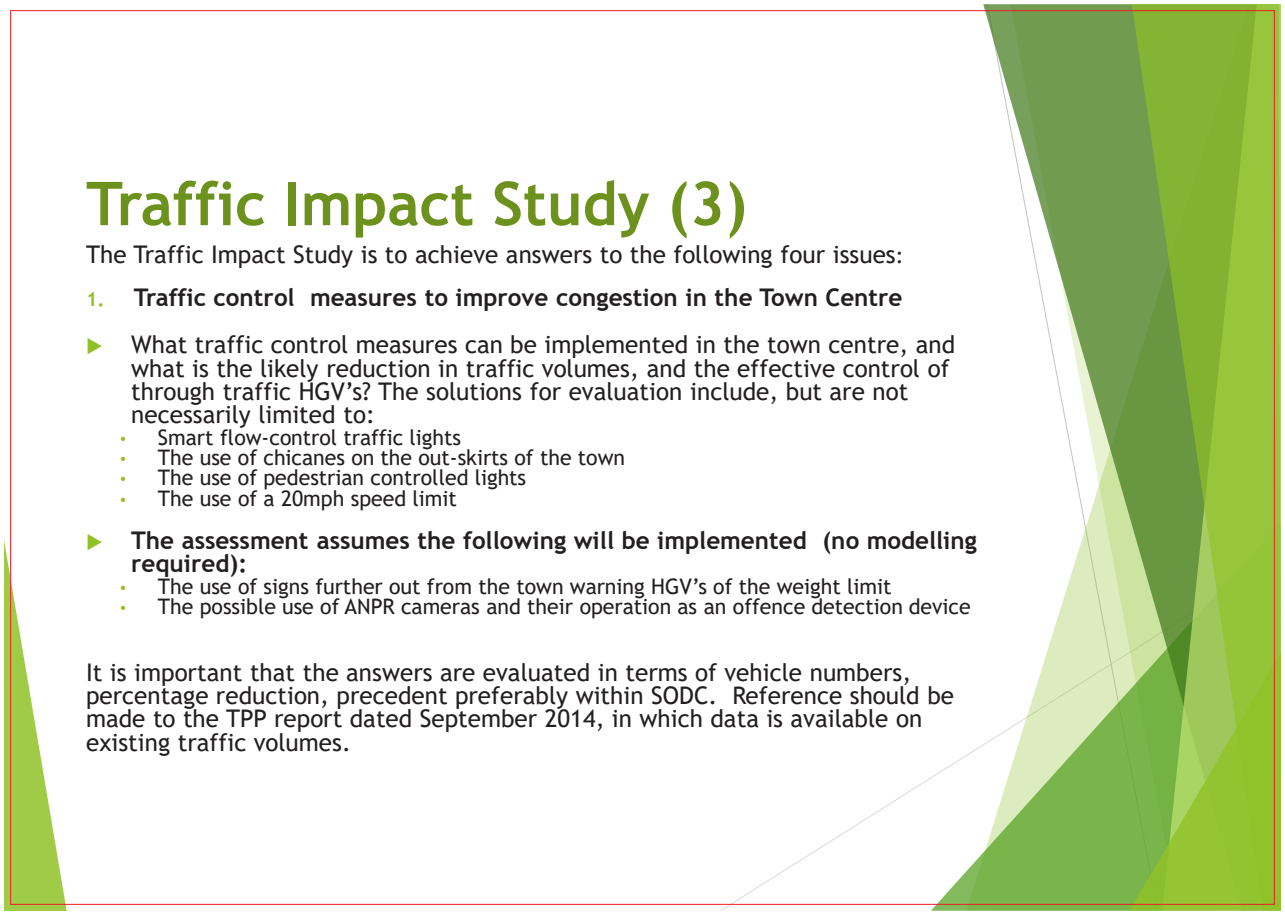
<style>
.page{position:relative;width:1285px;height:915px;background:#fff}
.page>*{position:absolute;margin:0;border:0;box-sizing:border-box;transform-origin:0 0}
.t1{font:700 60.45px "Trebuchet MS";color:#6c911d}
.t2{font:24.3px/23.3px "Trebuchet MS";color:#231f20}
.t3{font:700 24.3px/23.3px "Trebuchet MS";color:#231f20}
.t4{font:21.38px "Trebuchet MS";color:#231f20}
.s1{font-size:21.38px}
.s2{font-size:19.58px;color:#90c226}
.s3{color:#90c226}
.s4{font-family:"Arial";font-size:16.95px;color:#90c226}
</style>
<div class="page">
<svg style="left:4px;top:540px;width:63px;height:370px"></svg>
<svg style="left:930px;top:744px;width:53px;height:166px"></svg>
<svg style="left:983px;top:4px;width:148px;height:906px"></svg>
<svg style="left:1131px;top:4px;width:149px;height:647px;background:#87b23d"></svg>
<svg style="left:1129px;top:651px;width:151px;height:259px;background:#8fbe3f"></svg>
<p class="t1" style="left:86px;top:166px;width:662px">Traffic Impact Study (3)</p>
<p class="t2" style="left:86px;top:242px;width:819px">The Traffic Impact Study is to achieve answers to the following four issues<span class="s1">:</span></p>
<p class="t3" style="left:86px;top:286px;width:817px"><span class="s2">1.</span> Traffic control measures to improve congestion in the Town Centre</p>
<p class="t2" style="left:131px;top:332px;width:825px;text-indent:-45px"><span class="s3">◆</span> What traffic control measures can be implemented in the town centre, and what is the likely reduction in traffic volumes, and the effective control of through traffic HGV’s? The solutions for evaluation include, but are not necessarily limited to:</p>
<p class="t4" style="left:120px;top:423px;width:342px"><span class="s4">•</span> Smart flow-control traffic lights</p>
<p class="t4" style="left:120px;top:444px;width:506px"><span class="s4">•</span> The use of chicanes on the out-skirts of the town</p>
<p class="t4" style="left:120px;top:464px;width:407px"><span class="s4">•</span> The use of pedestrian controlled lights</p>
<p class="t4" style="left:120px;top:484px;width:338px"><span class="s4">•</span> The use of a 20mph speed limit</p>
<p class="t3" style="left:131px;top:528px;width:847px;text-indent:-45px"><span class="s3">◆</span> The assessment assumes the following will be implemented (no modelling required):</p>
<p class="t4" style="left:120px;top:572px;width:772px"><span class="s4">•</span> The use of signs further out from the town warning HGV’s of the weight limit</p>
<p class="t4" style="left:120px;top:593px;width:851px"><span class="s4">•</span> The possible use of ANPR cameras and their operation as an offence detection device</p>
<p class="t2" style="left:86px;top:660px;width:869px">It is important that the answers are evaluated in terms of vehicle numbers, percentage reduction, precedent preferably within SODC. Reference should be made to the TPP report dated September 2014, in which data is available on existing traffic volumes.</p>
</div>
